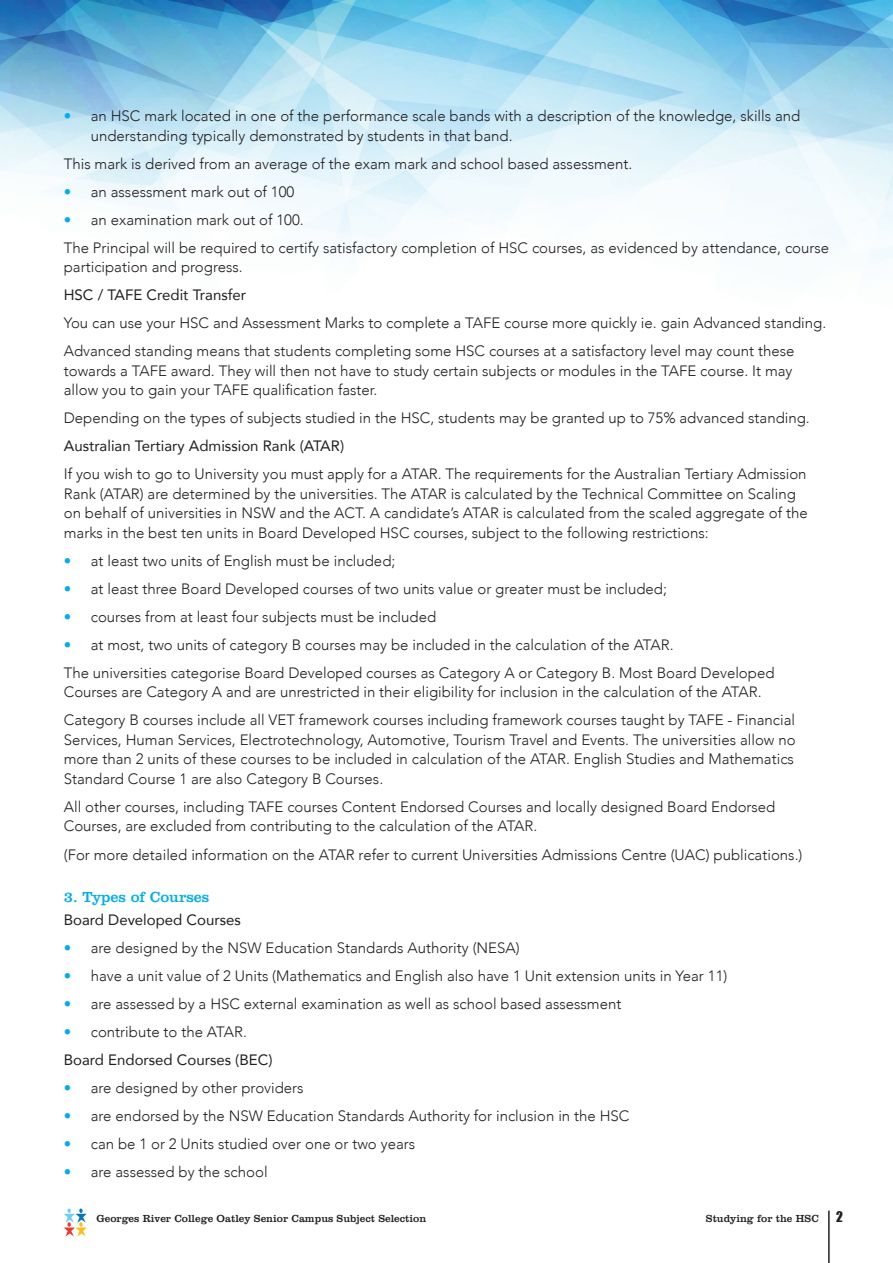
<style>
.page{position:relative;width:893px;height:1263px;background:#fff}
.page>*{position:absolute;margin:0;border:0;box-sizing:border-box;transform-origin:0 0}
.t1{font:300 15px/19.5px "Avenir";color:#231f20}
.t2{font:15px/28px "Avenir";color:#231f20}
.t3{font:15px "Clarendon BT";color:#00aeef}
.t4{font:13.5px "Impact";color:#231f20}
.t5{font:10.5px "Clarendon BT";color:#231f20}
.s1{color:#00aeef}
.s2{font-weight:300;color:#00aeef}
.s3{font-weight:300}
</style>
<div class="page">
<img style="left:0;top:0;width:893px;height:264px">
<svg style="left:64px;top:1208px;width:23px;height:28px"></svg>
<hr style="left:828px;top:1210px;width:2px;height:53px;background:#231f20">
<p class="t1" style="left:91px;top:106px;width:711px;text-indent:-27px"><span class="s1">•</span> an HSC mark located in one of the performance scale bands with a description of the knowledge, skills and understanding typically demonstrated by students in that band.</p>
<p class="t1" style="left:64px;top:154px;width:570px">This mark is derived from an average of the exam mark and school based assessment.</p>
<p class="t1" style="left:64px;top:182px;width:232px"><span class="s1">•</span> an assessment mark out of 100</p>
<p class="t1" style="left:64px;top:206px;width:767px;line-height:28px"><span class="s1">•</span> an examination mark out of 100.<br>The Principal will be required to certify satisfactory completion of HSC courses, as evidenced by attendance, course</p>
<p class="t1" style="left:64px;top:257px;width:180px">participation and progress.</p>
<p class="t2" style="left:64px;top:281px;width:184px">HSC / TAFE Credit Transfer</p>
<p class="t1" style="left:64px;top:309px;width:764px;line-height:28px">You can use your HSC and Assessment Marks to complete a TAFE course more quickly ie. gain Advanced standing.<br>Advanced standing means that students completing some HSC courses at a satisfactory level may count these</p>
<p class="t1" style="left:64px;top:361px;width:730px">towards a TAFE award. They will then not have to study certain subjects or modules in the TAFE course. It may allow you to gain your TAFE qualification faster.</p>
<p class="t1" style="left:64px;top:408px;width:748px">Depending on the types of subjects studied in the HSC, students may be granted up to 75% advanced standing.</p>
<p class="t2" style="left:64px;top:432px;width:282px">Australian Tertiary Admission Rank (ATAR)</p>
<p class="t1" style="left:64px;top:464px;width:745px">If you wish to go to University you must apply for a ATAR. The requirements for the Australian Tertiary Admission Rank (ATAR) are determined by the universities. The ATAR is calculated by the Technical Committee on Scaling on behalf of universities in NSW and the ACT. A candidate’s ATAR is calculated from the scaled aggregate of the marks in the best ten units in Board Developed HSC courses, subject to the following restrictions:</p>
<p class="t1" style="left:64px;top:551px;width:333px"><span class="s1">•</span> at least two units of English must be included;</p>
<p class="t1" style="left:64px;top:579px;width:605px"><span class="s1">•</span> at least three Board Developed courses of two units value or greater must be included;</p>
<p class="t1" style="left:64px;top:607px;width:374px"><span class="s1">•</span> courses from at least four subjects must be included</p>
<p class="t1" style="left:64px;top:631px;width:712px;line-height:28px"><span class="s1">•</span> at most, two units of category B courses may be included in the calculation of the ATAR.<br>The universities categorise Board Developed courses as Category A or Category B. Most Board Developed</p>
<p class="t1" style="left:64px;top:678px;width:733px;line-height:28px">Courses are Category A and are unrestricted in their eligibility for inclusion in the calculation of the ATAR.<br>Category B courses include all VET framework courses including framework courses taught by TAFE - Financial</p>
<p class="t1" style="left:64px;top:730px;width:733px;text-align:justify">Services, Human Services, Electrotechnology, Automotive, Tourism Travel and Events. The universities allow no more than 2 units of these courses to be included in calculation of the ATAR. English Studies and Mathematics Standard Course 1 are also Category B Courses.</p>
<p class="t1" style="left:64px;top:797px;width:713px">All other courses, including TAFE courses Content Endorsed Courses and locally designed Board Endorsed<br>Courses, are excluded from contributing to the calculation of the ATAR.</p>
<p class="t1" style="left:64px;top:844px;width:740px">(For more detailed information on the ATAR refer to current Universities Admissions Centre (UAC) publications.)</p>
<p class="t3" style="left:64px;top:887px;width:147px">3. Types of Courses</p>
<p class="t2" style="left:64px;top:906px;width:179px">Board Developed Courses</p>
<p class="t1" style="left:64px;top:938px;width:457px"><span class="s1">•</span> are designed by the NSW Education Standards Authority (NESA)</p>
<p class="t1" style="left:64px;top:966px;width:665px"><span class="s1">•</span> have a unit value of 2 Units (Mathematics and English also have 1 Unit extension units in Year 11)</p>
<p class="t1" style="left:64px;top:994px;width:559px"><span class="s1">•</span> are assessed by a HSC external examination as well as school based assessment</p>
<p class="t2" style="left:64px;top:1018px;width:210px"><span class="s2">•</span> <span class="s3">contribute to the ATAR.<br></span>Board Endorsed Courses (BEC)</p>
<p class="t1" style="left:64px;top:1078px;width:241px"><span class="s1">•</span> are designed by other providers</p>
<p class="t1" style="left:64px;top:1106px;width:567px"><span class="s1">•</span> are endorsed by the NSW Education Standards Authority for inclusion in the HSC</p>
<p class="t1" style="left:64px;top:1134px;width:353px"><span class="s1">•</span> can be 1 or 2 Units studied over one or two years</p>
<p class="t1" style="left:64px;top:1162px;width:205px"><span class="s1">•</span> are assessed by the school</p>
<p class="t5" style="left:97px;top:1212px;width:331px">Georges River College Oatley Senior Campus Subject Selection</p>
<p class="t5" style="left:706px;top:1212px;width:114px">Studying for the HSC</p>
<p class="t4" style="left:836px;top:1206px;width:8px">2</p>
</div>
